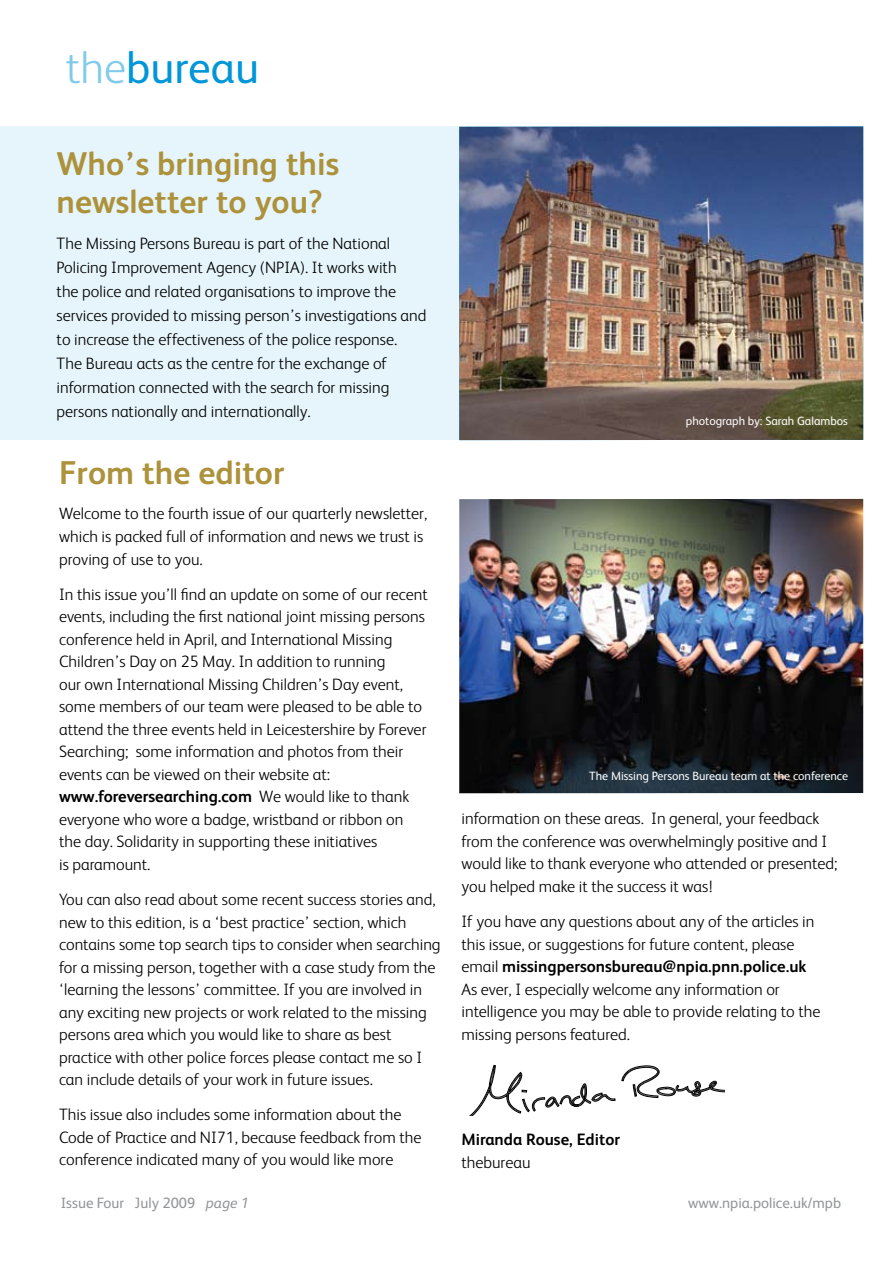
<style>
.page{position:relative;width:893px;height:1263px;background:#fff}
.page>*{position:absolute;margin:0;border:0;box-sizing:border-box;transform-origin:0 0}
.t1{font:45.15px "FS Albert";color:#0096d7}
.t2{font:700 33px/37.5px "FS Albert";color:#ad923c}
.t3{font:300 16.5px/22.5px "FS Albert";color:#000}
.t4{font:700 16.5px "FS Albert";color:#000}
.t5{font:15px "FS Albert";color:#939598}
.t6{font:12px "FS Albert";color:#fff}
.s1{font-weight:300;color:#80cbeb}
.s2{font-weight:700}
.s3{font-style:italic}
</style>
<div class="page">
<div style="left:0;top:126px;width:459px;height:314px;background:#e6f5fb"></div>
<img style="left:459px;top:126px;width:404px;height:314px">
<img style="left:459px;top:499px;width:404px;height:294px">
<svg style="left:469px;top:1064px;width:255px;height:52px"></svg>
<h1 class="t1" style="left:66px;top:38px;width:195px"><span class="s1">the</span>bureau</h1>
<h2 class="t2" style="left:57px;top:144px;width:284px">Who’s bringing this newsletter to you?</h2>
<p class="t3" style="left:57px;top:231px;width:371px;line-height:24px">The Missing Persons Bureau is part of the National Policing Improvement Agency (NPIA). It works with<br>the police and related organisations to improve the services provided to missing person’s investigations and to increase the effectiveness of the police response.<br>The Bureau acts as the centre for the exchange of information connected with the search for missing persons nationally and internationally.</p>
<h2 class="t2" style="left:59px;top:453px;width:227px">From the editor</h2>
<p class="t3" style="left:59px;top:502px;width:370px">Welcome to the fourth issue of our quarterly newsletter, which is packed full of information and news we trust is proving of use to you.</p>
<p class="t3" style="left:59px;top:582px;width:370px">In this issue you’ll find an update on some of our recent events, including the first national joint missing persons conference held in April, and International Missing Children’s Day on 25 May. In addition to running<br>our own International Missing Children’s Day event, some members of our team were pleased to be able to attend the three events held in Leicestershire by Forever Searching; some information and photos from their events can be viewed on their website at: <span class="s2">www.foreversearching.com</span> We would like to thank everyone who wore a badge, wristband or ribbon on the day. Solidarity in supporting these initiatives<br>is paramount.</p>
<p class="t3" style="left:59px;top:887px;width:383px">You can also read about some recent success stories and, new to this edition, is a ‘best practice’ section, which contains some top search tips to consider when searching for a missing person, together with a case study from the ‘learning the lessons’ committee. If you are involved in any exciting new projects or work related to the missing persons area which you would like to share as best practice with other police forces please contact me so I can include details of your work in future issues.</p>
<p class="t3" style="left:59px;top:1103px;width:364px">This issue also includes some information about the<br>Code of Practice and NI71, because feedback from the conference indicated many of you would like more</p>
<p class="t6" style="left:686px;top:413px;width:164px">photograph by: Sarah Galambos</p>
<p class="t6" style="left:589px;top:768px;width:260px">The Missing Persons Bureau team at the conference</p>
<p class="t3" style="left:461px;top:807px;width:377px">information on these areas. In general, your feedback from the conference was overwhelmingly positive and I would like to thank everyone who attended or presented; you helped make it the success it was!</p>
<p class="t3" style="left:461px;top:909px;width:361px">If you have any questions about any of the articles in this issue, or suggestions for future content, please email <span class="s2">missingpersonsbureau@npia.pnn.police.uk </span>As ever, I especially welcome any information or intelligence you may be able to provide relating to the missing persons featured.</p>
<p class="t4" style="left:461px;top:1128px;width:160px">Miranda Rouse, Editor</p>
<p class="t3" style="left:461px;top:1150px;width:71px">thebureau</p>
<p class="t5" style="left:61px;top:1193px;width:190px">Issue Four July 2009 <span class="s3">page 1</span></p>
<p class="t5" style="left:688px;top:1193px;width:155px">www.npia.police.uk/mpb</p>
</div>
